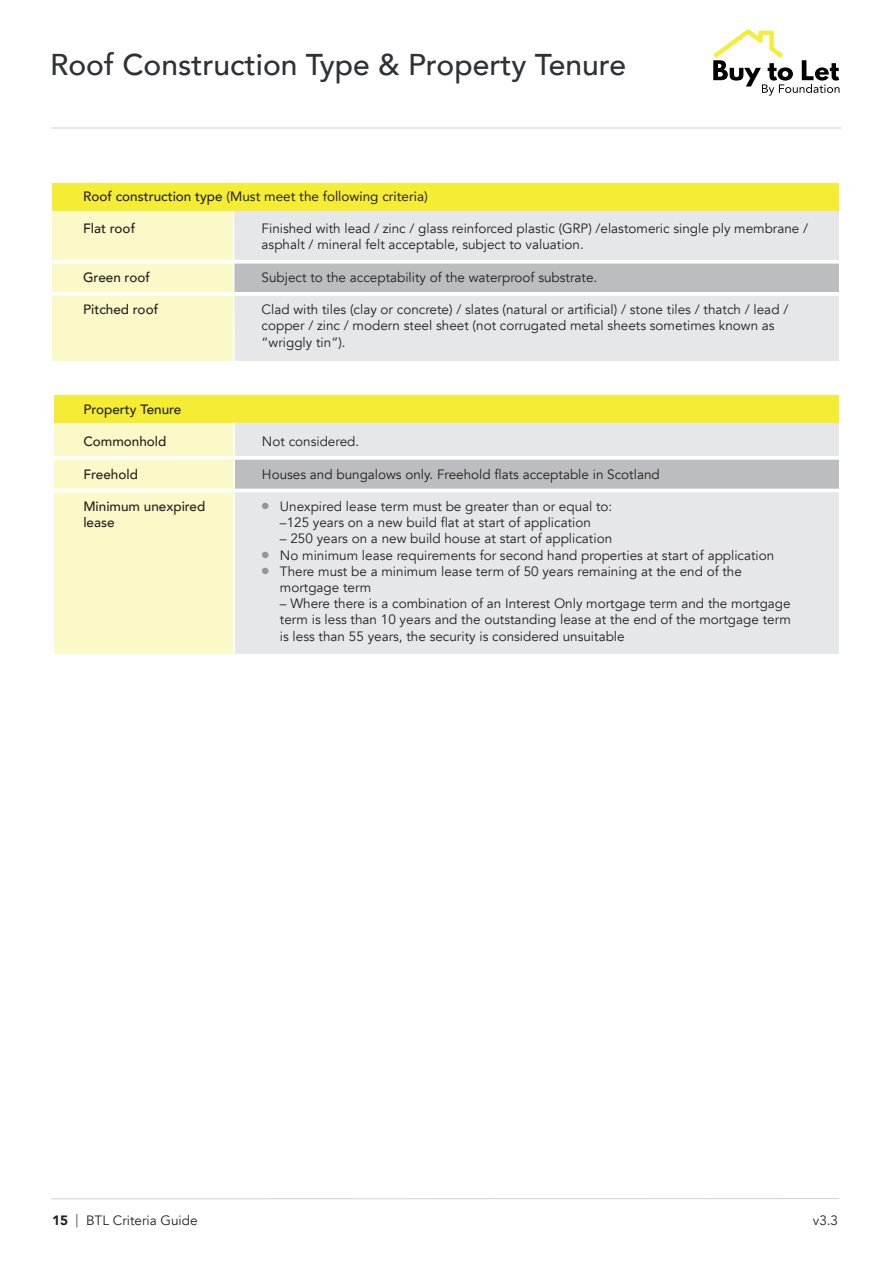
<style>
.page{position:relative;width:893px;height:1263px;background:#fff}
.page>*{position:absolute;margin:0;border:0;box-sizing:border-box;transform-origin:0 0}
.t1{font:500 30px "Avenir";color:#2f3134}
.t2{font:13.5px/16.2px "Avenir";color:#231f20}
.t3{font:500 13.5px "Avenir";color:#231f20}
.t4{font:13.5px "Avenir";color:#231f20}
.s1{font-weight:500}
.s2{color:#939598}
.s3{font-weight:900}
.s4{font-weight:300}
</style>
<div class="page">
<svg style="left:713px;top:29px;width:126px;height:67px"></svg>
<hr style="left:51px;top:128px;width:790px;height:1px;background:#d1d2d4">
<hr style="left:51px;top:1198px;width:788px;height:1px;background:#d1d2d4">
<div style="left:234px;top:206px;width:605px;height:155px;background:#e6e7e9"></div>
<div style="left:234px;top:262px;width:605px;height:33px;background:#bcbdc0"></div>
<div style="left:52px;top:207px;width:182px;height:154px;background:#fbf9c8"></div>
<hr style="left:233px;top:206px;width:2px;height:156px;background:#fff">
<div style="left:52px;top:183px;width:787px;height:27px;background:#f4ed33"></div>
<svg style="left:52px;top:260px;width:787px;height:4px;background:#f9f9f9"></svg>
<hr style="left:52px;top:292px;width:790px;height:4px;background:#fff">
<div style="left:233px;top:419px;width:606px;height:235px;background:#e6e7e9"></div>
<div style="left:54px;top:420px;width:180px;height:234px;background:#fbf9c8"></div>
<div style="left:54px;top:395px;width:785px;height:27px;background:#f4ed33"></div>
<div style="left:235px;top:458px;width:604px;height:32px;background:#bcbdc0"></div>
<hr style="left:233px;top:422px;width:2px;height:625px;background:#fff">
<svg style="left:54px;top:456px;width:785px;height:4px;background:#fafbfa"></svg>
<hr style="left:52px;top:489px;width:790px;height:3px;background:#fff">
<p class="t1" style="left:50px;top:38px;width:577px">Roof Construction Type &amp; Property Tenure</p>
<p class="t4" style="left:83px;top:185px;width:346px"><span class="s1">Roof construction type</span> (Must meet the following criteria)</p>
<p class="t3" style="left:83px;top:217px;width:54px">Flat roof</p>
<p class="t2" style="left:262px;top:221px;width:548px">Finished with lead / zinc / glass reinforced plastic (GRP) /elastomeric single ply membrane / asphalt / mineral felt acceptable, subject to valuation.</p>
<p class="t3" style="left:83px;top:265px;width:68px">Green roof</p>
<p class="t2" style="left:262px;top:269px;width:337px">Subject to the acceptability of the waterproof substrate.</p>
<p class="t3" style="left:83px;top:298px;width:77px">Pitched roof</p>
<p class="t2" style="left:262px;top:302px;width:528px">Clad with tiles (clay or concrete) / slates (natural or artificial) / stone tiles / thatch / lead / copper / zinc / modern steel sheet (not corrugated metal sheets sometimes known as “wriggly tin”).</p>
<p class="t3" style="left:83px;top:397px;width:100px">Property Tenure</p>
<p class="t3" style="left:83px;top:430px;width:85px">Commonhold</p>
<p class="t2" style="left:262px;top:434px;width:99px">Not considered.</p>
<p class="t3" style="left:83px;top:462px;width:56px">Freehold</p>
<p class="t2" style="left:262px;top:466px;width:399px">Houses and bungalows only. Freehold flats acceptable in Scotland</p>
<p class="t3" style="left:83px;top:495px;width:123px">Minimum unexpired</p>
<p class="t2" style="left:262px;top:498px;width:352px"><span class="s2">●</span> Unexpired lease term must be greater than or equal to:</p>
<p class="t3" style="left:83px;top:511px;width:33px">lease</p>
<p class="t2" style="left:280px;top:515px;width:312px">–125 years on a new build flat at start of application</p>
<p class="t2" style="left:280px;top:531px;width:334px">– 250 years on a new build house at start of application</p>
<p class="t2" style="left:262px;top:547px;width:514px"><span class="s2">●</span> No minimum lease requirements for second hand properties at start of application</p>
<p class="t2" style="left:262px;top:563px;width:482px"><span class="s2">●</span> There must be a minimum lease term of 50 years remaining at the end of the</p>
<p class="t2" style="left:280px;top:579px;width:93px">mortgage term</p>
<p class="t2" style="left:280px;top:596px;width:512px">– Where there is a combination of an Interest Only mortgage term and the mortgage term is less than 10 years and the outstanding lease at the end of the mortgage term</p>
<p class="t2" style="left:280px;top:628px;width:346px">is less than 55 years, the security is considered unsuitable</p>
<p class="t2" style="left:52px;top:1212px;width:147px"><span class="s3">15</span> <span class="s4">|</span> BTL Criteria Guide</p>
<p class="t2" style="left:813px;top:1212px;width:27px">v3.3</p>
</div>
